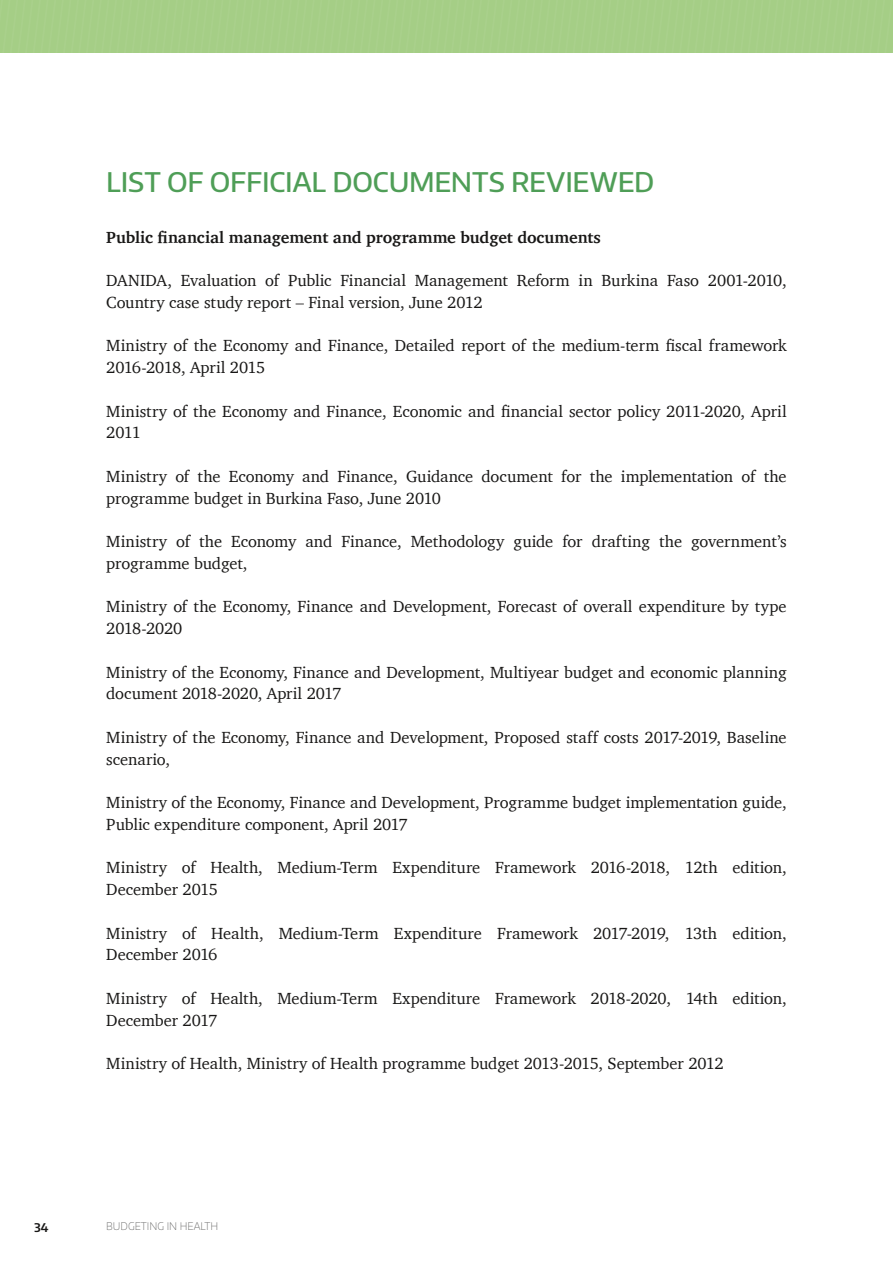
<style>
.page{position:relative;width:893px;height:1263px;background:#fff}
.page>*{position:absolute;margin:0;border:0;box-sizing:border-box;transform-origin:0 0}
.t1{font:500 27px "Encode Sans";letter-spacing:-.005em;color:#4f9e57}
.t2{font:16.5px/21.8px "Charter";letter-spacing:-.005em;color:#181716}
.t3{font:700 16.5px "Charter";color:#181716}
.t4{font:600 12px "Encode Sans";color:#181716}
.t5{font:100 10.5px "Encode Sans";color:#565655}
</style>
<div class="page">
<div style="left:0;top:0;width:893px;height:53px;background:#a5ce86"></div>
<h1 class="t1" style="left:106px;top:164px;width:549px">LIST OF OFFICIAL DOCUMENTS REVIEWED</h1>
<p class="t3" style="left:106px;top:223px;width:496px">Public financial management and programme budget documents</p>
<p class="t2" style="left:106px;top:269px;width:682px">DANIDA, Evaluation of Public Financial Management Reform in Burkina Faso 2001-2010,<br>Country case study report – Final version, June 2012</p>
<p class="t2" style="left:106px;top:335px;width:682px">Ministry of the Economy and Finance, Detailed report of the medium-term fiscal framework<br>2016-2018, April 2015</p>
<p class="t2" style="left:106px;top:400px;width:682px">Ministry of the Economy and Finance, Economic and financial sector policy 2011-2020, April<br>2011</p>
<p class="t2" style="left:106px;top:465px;width:682px">Ministry of the Economy and Finance, Guidance document for the implementation of the programme budget in Burkina Faso, June 2010</p>
<p class="t2" style="left:106px;top:530px;width:682px">Ministry of the Economy and Finance, Methodology guide for drafting the government’s programme budget,</p>
<p class="t2" style="left:106px;top:595px;width:682px">Ministry of the Economy, Finance and Development, Forecast of overall expenditure by type<br>2018-2020</p>
<p class="t2" style="left:106px;top:661px;width:682px">Ministry of the Economy, Finance and Development, Multiyear budget and economic planning document 2018-2020, April 2017</p>
<p class="t2" style="left:106px;top:726px;width:682px">Ministry of the Economy, Finance and Development, Proposed staff costs 2017-2019, Baseline scenario,</p>
<p class="t2" style="left:106px;top:791px;width:682px">Ministry of the Economy, Finance and Development, Programme budget implementation guide,<br>Public expenditure component, April 2017</p>
<p class="t2" style="left:106px;top:856px;width:682px">Ministry of Health, Medium-Term Expenditure Framework 2016-2018, 12th edition,<br>December 2015</p>
<p class="t2" style="left:106px;top:922px;width:682px">Ministry of Health, Medium-Term Expenditure Framework 2017-2019, 13th edition,<br>December 2016</p>
<p class="t2" style="left:106px;top:987px;width:682px">Ministry of Health, Medium-Term Expenditure Framework 2018-2020, 14th edition,<br>December 2017</p>
<p class="t2" style="left:106px;top:1052px;width:619px">Ministry of Health, Ministry of Health programme budget 2013-2015, September 2012</p>
<p class="t4" style="left:34px;top:1219px;width:16px">34</p>
<p class="t5" style="left:106px;top:1219px;width:114px">BUDGETING IN HEALTH</p>
</div>
